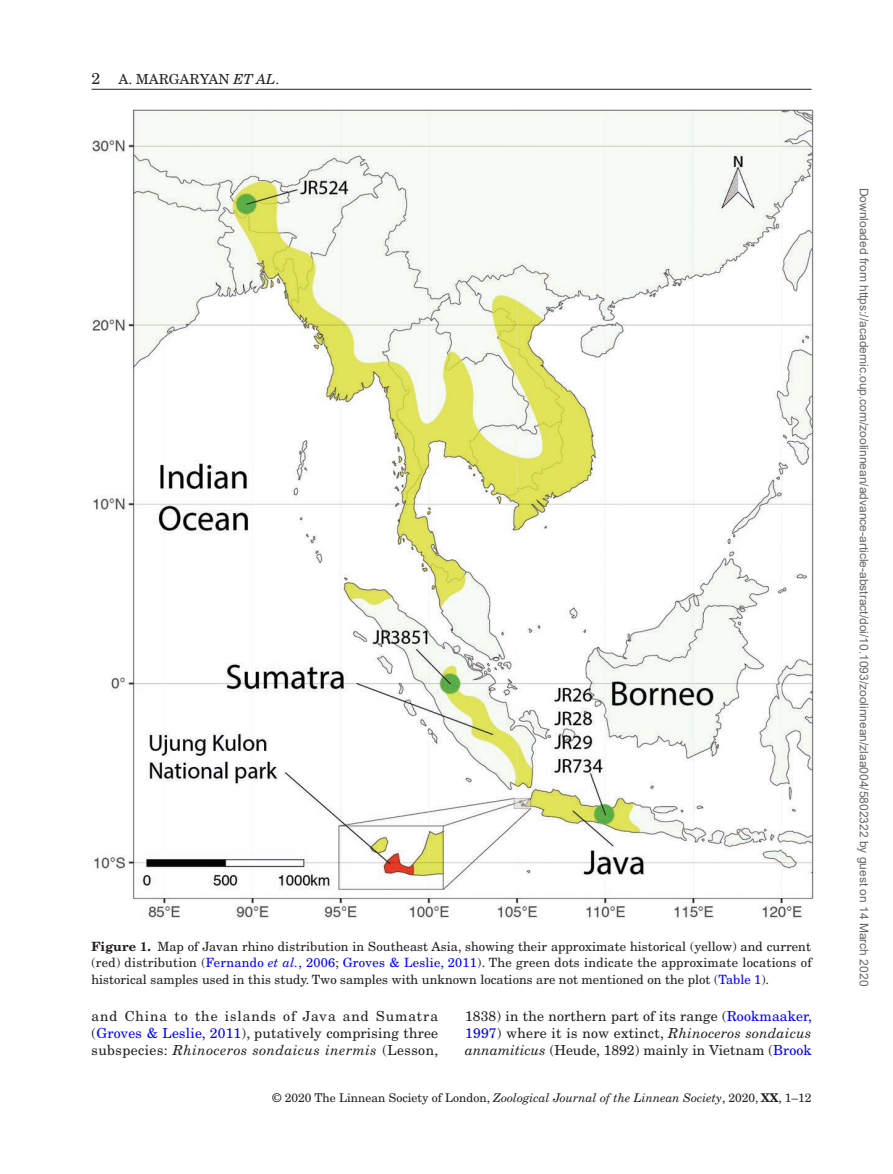
<style>
.page{position:relative;width:893px;height:1174px;background:#fff}
.page>*{position:absolute;margin:0;border:0;box-sizing:border-box;transform-origin:0 0}
.t1{font:13.8px/17.2px "New Century Schlbk";letter-spacing:.015em;color:#231f20;text-align:justify}
.t2{font:12.75px/16.5px "New Century Schlbk";color:#231f20;text-align:justify}
.t3{font:12px "Arial";color:#666}
.t4{font:12px "New Century Schlbk";color:#231f20}
.s1{font-size:15.75px}
.s2{font-style:italic}
.s3{font-weight:700}
.s4{color:#00f}
.s5{font-style:italic;color:#00f}
</style>
<div class="page">
<hr style="left:92px;top:89px;width:720px;height:1px;background:#231f20">
<img style="left:92px;top:110px;width:721px;height:809px">
<p class="t1" style="left:92px;top:70px;width:189px"><span class="s1">2</span> A. MARGARYAN <span class="s2">ET AL</span>.</p>
<p class="t2" style="left:92px;top:937px;width:722px"><span class="s3">Figure 1.</span> Map of Javan rhino distribution in Southeast Asia, showing their approximate historical (yellow) and current (red) distribution (<span class="s4">Fernando</span> <span class="s5">et al.</span><span class="s4">, 2006</span>; <span class="s4">Groves &amp; Leslie, 2011</span>). The green dots indicate the approximate locations of historical samples used in this study. Two samples with unknown locations are not mentioned on the plot (<span class="s4">Table 1</span>).</p>
<p class="t1" style="left:92px;top:1007px;width:348px">and China to the islands of Java and Sumatra (<span class="s4">Groves &amp; Leslie, 2011</span>), putatively comprising three subspecies: <span class="s2">Rhinoceros sondaicus inermis</span> (Lesson,</p>
<p class="t1" style="left:465px;top:1007px;width:348px">1838) in the northern part of its range (<span class="s4">Rookmaaker, 1997</span>) where it is now extinct, <span class="s2">Rhinoceros sondaicus annamiticus</span> (Heude, 1892) mainly in Vietnam (<span class="s4">Brook</span></p>
<p class="t4" style="left:273px;top:1090px;width:540px">© 2020 The Linnean Society of London, <span class="s2">Zoological Journal of the Linnean Society</span>, 2020, <span class="s3">XX</span>, 1–12</p>
<p class="t3" style="left:868px;top:188px;width:800px;rotate:90deg">Downloaded from https://academic.oup.com/zoolinnean/advance-article-abstract/doi/10.1093/zoolinnean/zlaa004/5802322 by guest on 14 March 2020</p>
</div>
